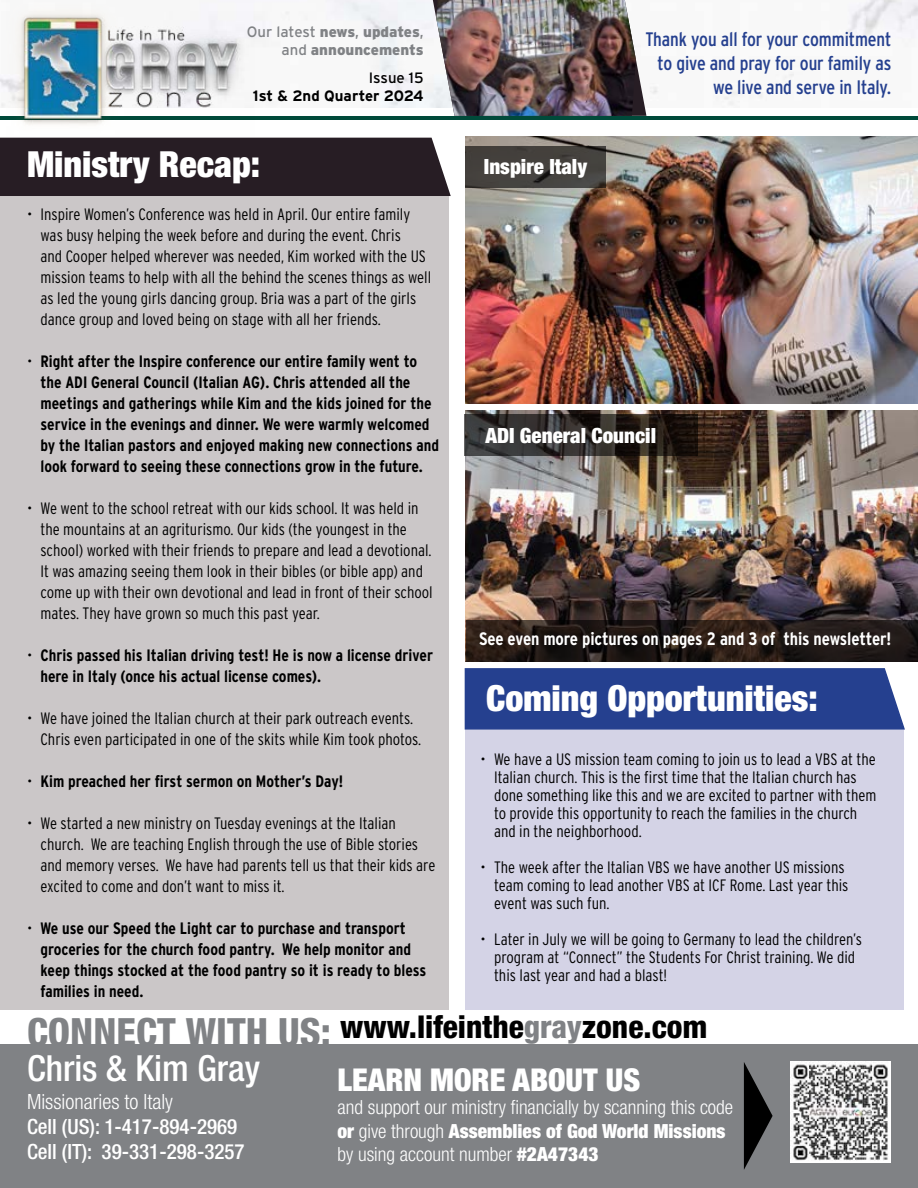
<style>
.page{position:relative;width:918px;height:1188px;background:#fff}
.page>*{position:absolute;margin:0;border:0;box-sizing:border-box;transform-origin:0 0}
.t1{font:900 condensed 36px "Helvetica Neue LT Std";color:#fff}
.t2{font:500 condensed 36px "Helvetica Neue LT Std";color:#fff}
.t3{font:800 condensed 31.5px "Helvetica Neue LT Std";color:#000}
.t4{font:900 condensed 31.5px "Helvetica Neue LT Std";color:#fff}
.t5{font:500 condensed 21px/25.2px "Helvetica Neue LT Std";color:#fff}
.t6{font:900 condensed 21px "Helvetica Neue LT Std";color:#fff}
.t7{font:300 condensed 21px "Helvetica Neue LT Std";color:#fff}
.t8{font:300 condensed 19.5px/23.4px "Helvetica Neue LT Std";color:#fff}
.t9{font:19.5px/24px "Interstate Condensed";letter-spacing:-.005em;color:#25408f;text-align:right}
.t10{font:700 18px "Interstate Condensed";letter-spacing:-.005em;color:#fff}
.t11{font:300 16.5px/21px "Interstate Condensed";color:#000}
.t12{font:700 16.5px/21px "Interstate Condensed";color:#000}
.t13{font:900 15px/18px "Interstate";color:#808285;text-align:right}
.t14{font:700 15px "Interstate";color:#000}
.t15{font:15px "Interstate";color:#000}
.s1{font-weight:400}
.s2{font-weight:300}
.s3{font-size:39px;color:#808285}
.s4{color:#808285}
.s5{font-weight:900}
</style>
<div class="page">
<div style="left:0;top:196px;width:449px;height:813px;background:#cbc7c8"></div>
<div style="left:465px;top:729px;width:439px;height:280px;background:#d4d3e6"></div>
<div style="left:0;top:138px;width:451px;height:58px;background:#271d24"></div>
<div style="left:464px;top:668px;width:441px;height:62px;background:#25408f"></div>
<hr style="left:0;top:116px;width:918px;height:4px;background:#004a3a">
<svg style="left:433px;top:0;width:213px;height:116px"></svg>
<img style="left:436px;top:0;width:200px;height:116px">
<div style="left:0;top:1044px;width:918px;height:144px;background:#808285"></div>
<img style="left:790px;top:1062px;width:101px;height:100px">
<svg style="left:744px;top:1062px;width:29px;height:108px"></svg>
<img style="left:7px;top:0;width:247px;height:125px">
<img style="left:465px;top:137px;width:453px;height:267px">
<img style="left:465px;top:410px;width:453px;height:252px">
<div style="left:465px;top:146px;width:141px;height:41px;background:#44413d"></div>
<svg style="left:465px;top:415px;width:233px;height:41px;background:#2c2826"></svg>
<svg style="left:466px;top:620px;width:452px;height:42px;background:#221915"></svg>
<p class="t13" style="left:247px;top:22px;width:178px"><span class="s1">Our latest</span> news<span class="s1">,</span> updates<span class="s1">, and</span> announcements</p>
<p class="t9" style="left:645px;top:27px;width:247px">Thank you all for your commitment to give and pray for our family as we live and serve in Italy.</p>
<p class="t15" style="left:369px;top:69px;width:56px">Issue 15</p>
<p class="t14" style="left:253px;top:87px;width:172px">1st &amp; 2nd Quarter 2024</p>
<h1 class="t1" style="left:27px;top:142px;width:235px">Ministry Recap:</h1>
<p class="t11" style="left:40px;top:204px;width:392px;text-indent:-13px">• Inspire Women’s Conference was held in April. Our entire family was busy helping the week before and during the event. Chris<br>and Cooper helped wherever was needed, Kim worked with the US mission teams to help with all the behind the scenes things as well as led the young girls dancing group. Bria was a part of the girls dance group and loved being on stage with all her friends.</p>
<p class="t12" style="left:40px;top:351px;width:400px;text-indent:-13px"><span class="s2">•</span> Right after the Inspire conference our entire family went to the ADI General Council (Italian AG). Chris attended all the meetings and gatherings while Kim and the kids joined for the service in the evenings and dinner. We were warmly welcomed by the Italian pastors and enjoyed making new connections and look forward to seeing these connections grow in the future.</p>
<p class="t11" style="left:40px;top:498px;width:394px;text-indent:-13px">• We went to the school retreat with our kids school. It was held in the mountains at an agriturismo. Our kids (the youngest in the school) worked with their friends to prepare and lead a devotional.<br>It was amazing seeing them look in their bibles (or bible app) and come up with their own devotional and lead in front of their school mates. They have grown so much this past year.</p>
<p class="t12" style="left:40px;top:645px;width:394px;text-indent:-13px"><span class="s2">•</span> Chris passed his Italian driving test! He is now a license driver here in Italy (once his actual license comes).</p>
<p class="t11" style="left:40px;top:708px;width:382px;text-indent:-13px">• We have joined the Italian church at their park outreach events.<br>Chris even participated in one of the skits while Kim took photos.</p>
<p class="t12" style="left:27px;top:771px;width:318px"><span class="s2">•</span> Kim preached her first sermon on Mother’s Day!</p>
<p class="t11" style="left:40px;top:813px;width:396px;text-indent:-13px">• We started a new ministry on Tuesday evenings at the Italian church. We are teaching English through the use of Bible stories and memory verses. We have had parents tell us that their kids are excited to come and don’t want to miss it.</p>
<p class="t12" style="left:40px;top:918px;width:387px;text-indent:-13px"><span class="s2">•</span> We use our Speed the Light car to purchase and transport groceries for the church food pantry. We help monitor and keep things stocked at the food pantry so it is ready to bless families in need.</p>
<p class="t6" style="left:484px;top:154px;width:105px">Inspire Italy</p>
<p class="t6" style="left:485px;top:422px;width:172px">ADI General Council</p>
<p class="t10" style="left:479px;top:629px;width:414px">See even more pictures on pages 2 and 3 of this newsletter!</p>
<h1 class="t1" style="left:486px;top:676px;width:333px">Coming Opportunities:</h1>
<p class="t11" style="left:494px;top:750px;width:384px;line-height:18px;text-indent:-13px">• We have a US mission team coming to join us to lead a VBS at the Italian church. This is the first time that the Italian church has done something like this and we are excited to partner with them to provide this opportunity to reach the families in the church and in the neighborhood.</p>
<p class="t11" style="left:494px;top:858px;width:356px;line-height:18px;text-indent:-13px">• The week after the Italian VBS we have another US missions team coming to lead another VBS at ICF Rome. Last year this event was such fun.</p>
<p class="t11" style="left:494px;top:930px;width:370px;line-height:18px;text-indent:-13px">• Later in July we will be going to Germany to lead the children’s program at “Connect” the Students For Christ training. We did this last year and had a blast!</p>
<h2 class="t3" style="left:27px;top:1007px;width:682px"><span class="s3">CONNECT WITH US:</span> www.lifeinthe<span class="s4">gray</span>zone.com</h2>
<h1 class="t2" style="left:27px;top:1047px;width:235px">Chris &amp; Kim Gray</h1>
<p class="t7" style="left:27px;top:1089px;width:148px">Missionaries to Italy</p>
<p class="t5" style="left:27px;top:1114px;width:219px">Cell (US): 1-417-894-2969<br>Cell (IT): 39-331-298-3257</p>
<h2 class="t4" style="left:338px;top:1060px;width:304px">LEARN MORE ABOUT US</h2>
<p class="t8" style="left:338px;top:1095px;width:397px">and support our ministry financially by scanning this code <span class="s5">or</span> give through <span class="s5">Assemblies of God World Missions </span>by using account number <span class="s5">#2A47343</span></p>
</div>
